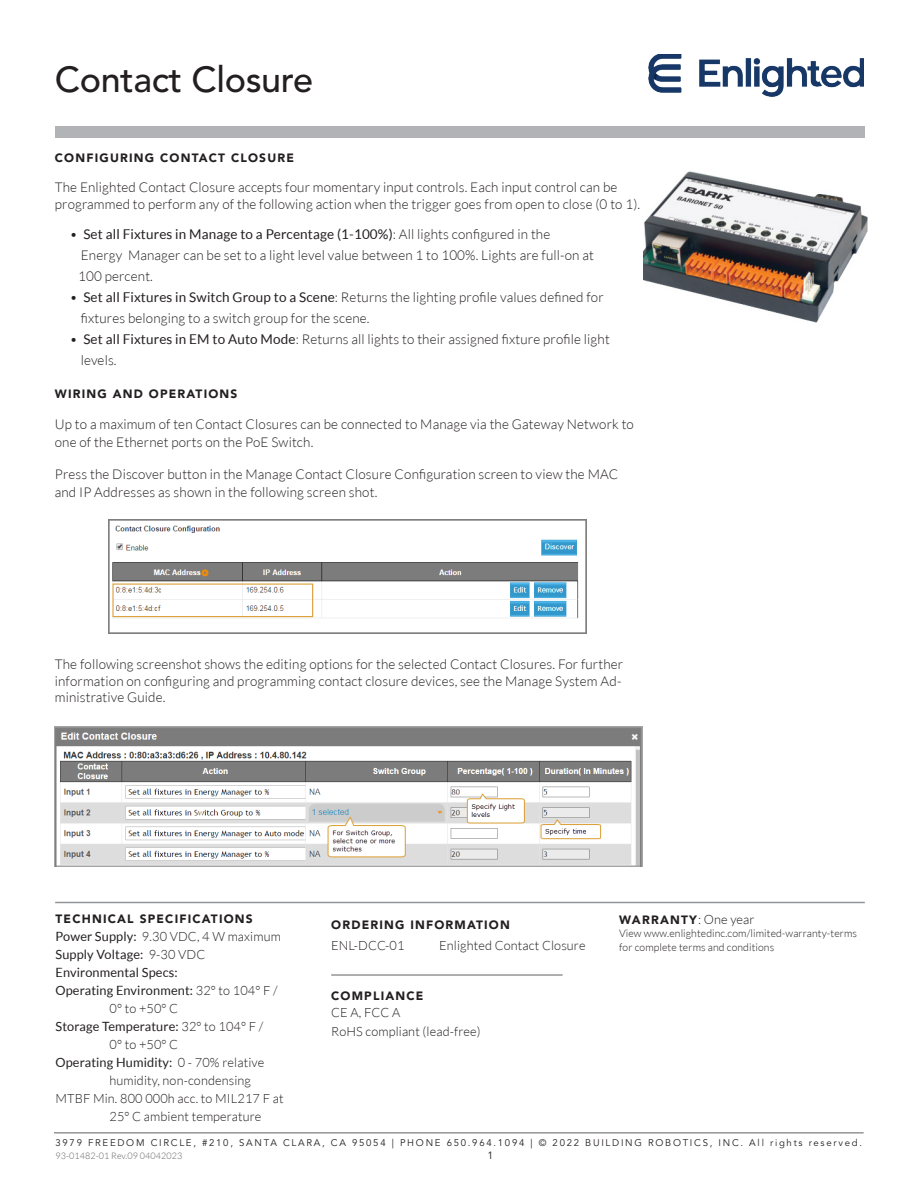
<style>
.page{position:relative;width:918px;height:1188px;background:#fff}
.page>*{position:absolute;margin:0;border:0;box-sizing:border-box;transform-origin:0 0}
.t1{font:500 36px "Avenir LT Std";letter-spacing:-.01em;color:#231f20}
.Body_Copy_Paragraph{font:300 13.5px/16.5px "Lato";letter-spacing:.01em;color:#231f20}
.Headers_Paragraph{font:300 13.5px/18px "Lato";letter-spacing:.01em;color:#231f20}
.t2{font:13.5px "Lato";letter-spacing:.01em;color:#231f20}
.t3{font:300 12.75px/18px "Lato";letter-spacing:.01em;color:#231f20}
.t4{font:12.75px "Lato";letter-spacing:.01em;color:#231f20}
.Headers_Paragraph-2{font:900 12px "Avenir LT Std";letter-spacing:.1em;color:#231f20}
.t5{font:300 10.5px/13.5px "Lato";letter-spacing:.01em;color:#231f20}
.t6{font:10.5px "Avenir LT Std";color:#231f20}
.t7{font:9.6px "Avenir LT Std";letter-spacing:.18em;color:#231f20}
.t8{font:300 9px "Lato";letter-spacing:.01em;color:#636366}
.s1{font-weight:300}
.s2{font-weight:400}
.s3{font-family:"Lato";font-weight:300;font-size:12.75px}
</style>
<div class="page">
<img style="left:643px;top:171px;width:224px;height:152px">
<hr style="left:54px;top:1132px;width:810px;height:2px;background:#939598">
<div style="left:55px;top:127px;width:810px;height:11px;background:#b2b3b7"></div>
<hr style="left:331px;top:974px;width:232px;height:2px;background:#939598">
<img style="left:55px;top:726px;width:587px;height:141px">
<img style="left:648px;top:54px;width:216px;height:43px">
<hr style="left:55px;top:902px;width:810px;height:1px;background:#939598">
<img style="left:108px;top:519px;width:479px;height:115px">
<p class="t1" style="left:55px;top:59px;width:260px">Contact Closure</p>
<p class="Headers_Paragraph-2" style="left:55px;top:151px;width:241px">CONFIGURING CONTACT CLOSURE</p>
<p class="Body_Copy_Paragraph" style="left:55px;top:179px;width:587px">The Enlighted Contact Closure accepts four momentary input controls. Each input control can be programmed to perform any of the following action when the trigger goes from open to close (0 to 1).</p>
<p class="t2" style="left:70px;top:226px;width:482px"><span class="s1">•</span> Set all Fixtures in Manage to a Percentage (1-100%)<span class="s1">: All lights configured in the</span></p>
<p class="Body_Copy_Paragraph" style="left:81px;top:247px;width:515px">Energy Manager can be set to a light level value between 1 to 100%. Lights are full-on at</p>
<p class="Body_Copy_Paragraph" style="left:78px;top:268px;width:76px">100 percent.</p>
<p class="Body_Copy_Paragraph" style="left:70px;top:289px;width:535px">• <span class="s2">Set all Fixtures in Switch Group to a Scene</span>: Returns the lighting profile values defined for</p>
<p class="Body_Copy_Paragraph" style="left:81px;top:310px;width:290px">fixtures belonging to a switch group for the scene.</p>
<p class="Body_Copy_Paragraph" style="left:70px;top:331px;width:541px">• <span class="s2">Set all Fixtures in EM to Auto Mode</span>: Returns all lights to their assigned fixture profile light</p>
<p class="Body_Copy_Paragraph" style="left:81px;top:352px;width:37px">levels.</p>
<p class="Headers_Paragraph-2" style="left:55px;top:386px;width:184px">WIRING AND OPERATIONS</p>
<p class="Headers_Paragraph" style="left:55px;top:415px;width:581px">Up to a maximum of ten Contact Closures can be connected to Manage via the Gateway Network to one of the Ethernet ports on the PoE Switch.</p>
<p class="Headers_Paragraph" style="left:55px;top:465px;width:565px">Press the Discover button in the Manage Contact Closure Configuration screen to view the MAC and IP Addresses as shown in the following screen shot.</p>
<p class="Body_Copy_Paragraph" style="left:55px;top:656px;width:570px">The following screenshot shows the editing options for the selected Contact Closures. For further information on configuring and programming contact closure devices, see the Manage System Ad&shy;ministrative Guide.</p>
<p class="Headers_Paragraph-2" style="left:56px;top:912px;width:199px">TECHNICAL SPECIFICATIONS</p>
<p class="t3" style="left:56px;top:927px;width:227px"><span class="s2">Power Supply:</span> 9.30 VDC, 4 W maximum</p>
<p class="t4" style="left:56px;top:947px;width:151px">Supply Voltage: <span class="s1">9-30 VDC</span></p>
<p class="t4" style="left:56px;top:965px;width:124px">Environmental Specs:</p>
<p class="t4" style="left:56px;top:983px;width:224px">Operating Environment: <span class="s1">32° to 104° F /</span></p>
<p class="t3" style="left:109px;top:999px;width:70px">0° to +50° C</p>
<p class="t3" style="left:109px;top:1017px;width:155px;text-indent:-54px"><span class="s2">Storage Temperature:</span> 32° to 104° F /<br>0° to +50° C</p>
<p class="t3" style="left:109px;top:1053px;width:156px;text-indent:-54px"><span class="s2">Operating Humidity:</span> 0 - 70% relative humidity, non-condensing</p>
<p class="t3" style="left:109px;top:1089px;width:176px;text-indent:-54px">MTBF Min. 800 000h acc. to MIL217 F at<br>25° C ambient temperature</p>
<p class="Headers_Paragraph-2" style="left:331px;top:918px;width:180px">ORDERING INFORMATION</p>
<p class="t3" style="left:331px;top:937px;width:75px">ENL-DCC-01</p>
<p class="t3" style="left:439px;top:937px;width:148px">Enlighted Contact Closure</p>
<p class="Headers_Paragraph-2" style="left:331px;top:989px;width:94px">COMPLIANCE</p>
<p class="t3" style="left:331px;top:1002px;width:151px;line-height:19.5px">CE A, FCC A<br>RoHS compliant (lead-free)</p>
<p class="Headers_Paragraph-2" style="left:619px;top:912px;width:137px">WARRANTY<span class="s3">: One year</span></p>
<p class="t5" style="left:619px;top:927px;width:240px">View www.enlightedinc.com/limited-warranty-terms for complete terms and conditions</p>
<p class="t7" style="left:56px;top:1137px;width:808px">3979 FREEDOM CIRCLE, #210, SANTA CLARA, CA 95054 | PHONE 650.964.1094 | © 2022 BUILDING ROBOTICS, INC. All rights reserved.</p>
<p class="t8" style="left:56px;top:1151px;width:128px">93-01482-01 Rev.09 04042023</p>
<p class="t6" style="left:488px;top:1149px;width:7px">1</p>
</div>
